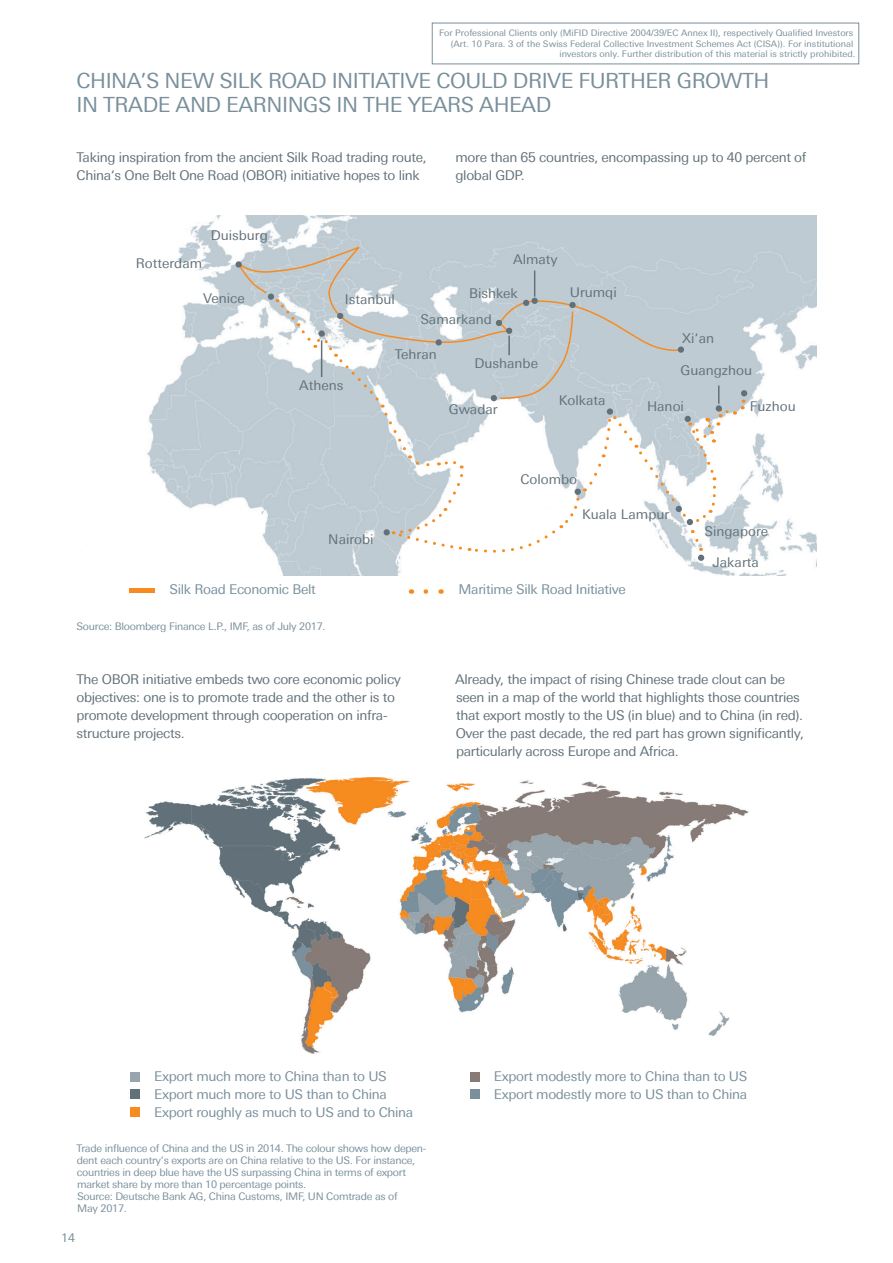
<style>
.page{position:relative;width:893px;height:1263px;background:#fff}
.page>*{position:absolute;margin:0;border:0;box-sizing:border-box;transform-origin:0 0}
.t1{font:21px/24px "Univers Deutsche Bank";letter-spacing:-.025em;color:#798f9c}
.t2{font:13.5px/18px "Univers Deutsche Bank";letter-spacing:-.025em;color:#627179}
.t3{font:13.5px "Univers Deutsche Bank";letter-spacing:-.025em;color:#798f9c}
.t4{font:13.5px "Univers Deutsche Bank";color:#627179}
.t5{font:12px "Univers Deutsche Bank";color:#798f9c}
.t6{font:10.5px/12px "Univers Deutsche Bank";letter-spacing:-.025em;color:#798f9c}
.t7{font:9px/10.5px "Univers Deutsche Bank";color:#798f9c;text-align:right}
</style>
<div class="page">
<div style="left:432px;top:23px;width:427px;height:41px;border:1px solid #798f9c"></div>
<div style="left:131px;top:1072px;width:9px;height:9px;background:#99a5ad"></div>
<div style="left:131px;top:1089px;width:9px;height:10px;background:#627179"></div>
<div style="left:131px;top:1108px;width:9px;height:9px;background:#f68b1f"></div>
<div style="left:471px;top:1072px;width:9px;height:9px;background:#867b76"></div>
<div style="left:471px;top:1089px;width:9px;height:10px;background:#798f9c"></div>
<img style="left:147px;top:215px;width:669px;height:360px">
<svg style="left:239px;top:247px;width:442px;height:14px;background:#c0cbd1"></svg>
<svg style="left:236px;top:261px;width:511px;height:300px"></svg>
<div style="left:130px;top:588px;width:25px;height:5px;background:#f68b1f"></div>
<img style="left:145px;top:777px;width:603px;height:277px">
<p class="t7" style="left:439px;top:28px;width:418px">For Professional Clients only (MiFID Directive 2004/39/EC Annex II), respectively Qualified Investors (Art. 10 Para. 3 of the Swiss Federal Collective Investment Schemes Act (CISA)). For institutional investors only. Further distribution of this material is strictly prohibited.</p>
<h1 class="t1" style="left:77px;top:68px;width:694px">CHINA’S NEW SILK ROAD INITIATIVE COULD DRIVE FURTHER GROWTH<br>IN TRADE AND EARNINGS IN THE YEARS AHEAD</h1>
<p class="t2" style="left:77px;top:148px;width:352px">Taking inspiration from the ancient Silk Road trading route,<br>China‘s One Belt One Road (OBOR) initiative hopes to link</p>
<p class="t4" style="left:136px;top:255px;width:68px">Rotterdam</p>
<p class="t4" style="left:211px;top:228px;width:59px">Duisburg</p>
<p class="t2" style="left:203px;top:290px;width:43px">Venice</p>
<p class="t4" style="left:345px;top:291px;width:52px">Istanbul</p>
<p class="t2" style="left:455px;top:148px;width:352px">more than 65 countries, encompassing up to 40 percent of global GDP.</p>
<p class="t2" style="left:513px;top:250px;width:46px">Almaty</p>
<p class="t4" style="left:469px;top:285px;width:50px">Bishkek</p>
<p class="t2" style="left:570px;top:283px;width:49px">Urumqi</p>
<p class="t2" style="left:299px;top:376px;width:46px">Athens</p>
<p class="t4" style="left:420px;top:312px;width:73px">Samarkand</p>
<p class="t2" style="left:395px;top:346px;width:44px">Tehran</p>
<p class="t4" style="left:474px;top:356px;width:65px">Dushanbe</p>
<p class="t2" style="left:449px;top:400px;width:50px">Gwadar</p>
<p class="t4" style="left:559px;top:393px;width:48px">Kolkata</p>
<p class="t2" style="left:682px;top:329px;width:33px">Xi‘an</p>
<p class="t4" style="left:680px;top:363px;width:73px">Guangzhou</p>
<p class="t2" style="left:647px;top:398px;width:38px">Hanoi</p>
<p class="t2" style="left:750px;top:398px;width:47px">Fuzhou</p>
<p class="t4" style="left:328px;top:531px;width:47px">Nairobi</p>
<p class="t4" style="left:520px;top:471px;width:58px">Colombo</p>
<p class="t4" style="left:582px;top:507px;width:89px">Kuala Lampur</p>
<p class="t4" style="left:704px;top:523px;width:65px">Singapore</p>
<p class="t4" style="left:713px;top:555px;width:48px">Jakarta</p>
<p class="t3" style="left:169px;top:581px;width:148px">Silk Road Economic Belt</p>
<p class="t3" style="left:459px;top:581px;width:169px">Maritime Silk Road Initiative</p>
<p class="t6" style="left:77px;top:620px;width:251px">Source: Bloomberg Finance L.P., IMF, as of July 2017.</p>
<p class="t2" style="left:77px;top:670px;width:326px">The OBOR initiative embeds two core economic policy objectives: one is to promote trade and the other is to promote development through cooperation on infra&shy;structure projects.</p>
<p class="t2" style="left:455px;top:670px;width:350px">Already, the impact of rising Chinese trade clout can be seen in a map of the world that highlights those countries that export mostly to the US (in blue) and to China (in red).<br>Over the past decade, the red part has grown significantly, particularly across Europe and Africa.</p>
<p class="t3" style="left:154px;top:1068px;width:234px">Export much more to China than to US</p>
<p class="t3" style="left:494px;top:1068px;width:255px">Export modestly more to China than to US</p>
<p class="t3" style="left:154px;top:1086px;width:234px">Export much more to US than to China</p>
<p class="t3" style="left:494px;top:1086px;width:255px">Export modestly more to US than to China</p>
<p class="t3" style="left:154px;top:1104px;width:261px">Export roughly as much to US and to China</p>
<p class="t6" style="left:77px;top:1142px;width:351px">Trade influence of China and the US in 2014. The colour shows how depen&shy;dent each country’s exports are on China relative to the US. For instance, countries in deep blue have the US surpassing China in terms of export market share by more than 10 percentage points.<br>Source: Deutsche Bank AG, China Customs, IMF, UN Comtrade as of<br>May 2017.</p>
<p class="t5" style="left:61px;top:1231px;width:15px">14</p>
</div>
